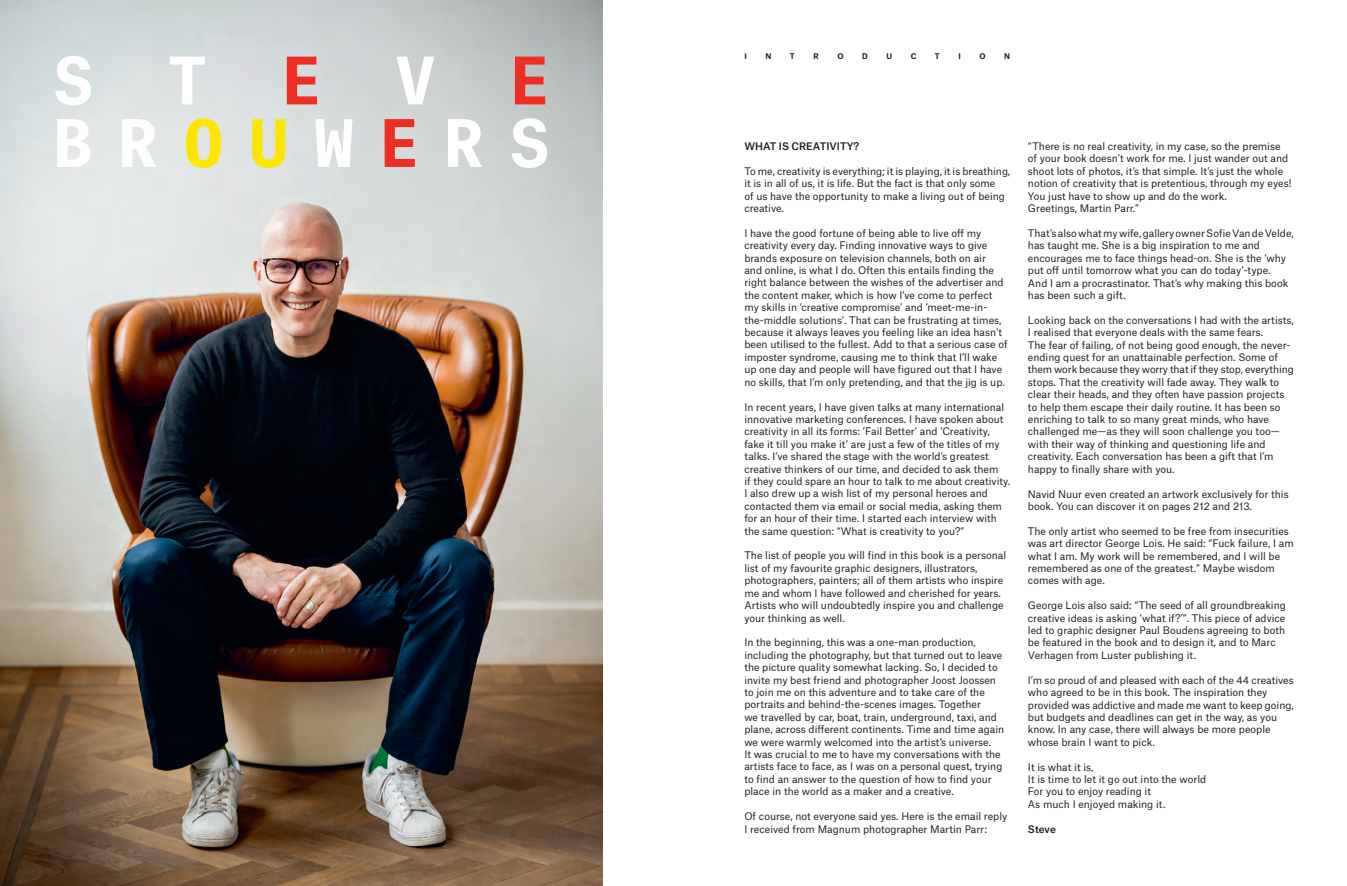
<style>
.page{position:relative;width:1347px;height:886px;background:#fff}
.page>*{position:absolute;margin:0;border:0;box-sizing:border-box;transform-origin:0 0}
.t1{font:700 62.5px "Atlas Typewriter";letter-spacing:.405em;color:#fff}
.t2{font:10px/12.4px "Atlas Grotesk";color:#231f20}
.t3{font:500 10px "Atlas Grotesk";color:#231f20}
.t4{font:700 7.5px "Atlas Grotesk";color:#231f20}
.s1{color:#ee2e22}
.s2{color:#ffe601}
</style>
<div class="page">
<img style="left:0;top:0;width:602px;height:886px">
<p class="t1" style="left:53px;top:30px;width:498px">ST<span class="s1">E</span>V<span class="s1">E</span></p>
<p class="t1" style="left:53px;top:92px;width:498px">BR<span class="s2">OU</span>W<span class="s1">E</span>RS</p>
<p class="t4" style="left:744px;top:50px;width:4px">I</p>
<p class="t4" style="left:765px;top:50px;width:7px">N</p>
<p class="t4" style="left:790px;top:50px;width:6px">T</p>
<p class="t4" style="left:813px;top:50px;width:7px">R</p>
<p class="t4" style="left:837px;top:50px;width:8px">O</p>
<p class="t4" style="left:862px;top:50px;width:7px">D</p>
<p class="t4" style="left:886px;top:50px;width:7px">U</p>
<p class="t4" style="left:910px;top:50px;width:7px">C</p>
<p class="t4" style="left:935px;top:50px;width:6px">T</p>
<p class="t4" style="left:958px;top:50px;width:4px">I</p>
<p class="t4" style="left:979px;top:50px;width:8px">O</p>
<p class="t4" style="left:1004px;top:50px;width:7px">N</p>
<p class="t3" style="left:744px;top:138px;width:116px">WHAT IS CREATIVITY?</p>
<p class="t2" style="left:744px;top:164px;width:267px">To me, creativity is everything; it is playing, it is breathing,</p>
<p class="t2" style="left:744px;top:176px;width:262px">it is in all of us, it is life. But the fact is that only some of us have the opportunity to make a living out of being creative.</p>
<p class="t2" style="left:744px;top:226px;width:239px">I have the good fortune of being able to live off my</p>
<p class="t2" style="left:744px;top:238px;width:265px">creativity every day. Finding innovative ways to give brands exposure on television channels, both on air<br>and online, is what I do. Often this entails finding the right balance between the wishes of the advertiser and the content maker, which is how I’ve come to perfect my skills in ’creative compromise’ and ’meet-me-in&shy;the-middle solutions’. That can be frustrating at times, because it always leaves you feeling like an idea hasn’t been utilised to the fullest. Add to that a serious case of imposter syndrome, causing me to think that I’ll wake up one day and people will have figured out that I have no skills, that I’m only pretending, and that the jig is up.</p>
<p class="t2" style="left:744px;top:399px;width:261px">In recent years, I have given talks at many international innovative marketing conferences. I have spoken about</p>
<p class="t2" style="left:744px;top:424px;width:257px">creativity in all its forms: ’Fail Better’ and ’Creativity, fake it till you make it’ are just a few of the titles of my talks. I’ve shared the stage with the world’s greatest creative thinkers of our time, and decided to ask them</p>
<p class="t2" style="left:744px;top:474px;width:267px">if they could spare an hour to talk to me about creativity.</p>
<p class="t2" style="left:744px;top:486px;width:259px">I also drew up a wish list of my personal heroes and contacted them via email or social media, asking them for an hour of their time. I started each interview with the same question: “What is creativity to you?”</p>
<p class="t2" style="left:744px;top:548px;width:263px">The list of people you will find in this book is a personal</p>
<p class="t2" style="left:744px;top:561px;width:261px">list of my favourite graphic designers, illustrators, photographers, painters; all of them artists who inspire me and whom I have followed and cherished for years.<br>Artists who will undoubtedly inspire you and challenge your thinking as well.</p>
<p class="t2" style="left:744px;top:635px;width:259px">In the beginning, this was a one-man production, including the photography, but that turned out to leave the picture quality somewhat lacking. So, I decided to invite my best friend and photographer Joost Joossen</p>
<p class="t2" style="left:744px;top:685px;width:261px">to join me on this adventure and to take care of the portraits and behind-the-scenes images. Together<br>we travelled by car, boat, train, underground, taxi, and plane, across different continents. Time and time again we were warmly welcomed into the artist’s universe.</p>
<p class="t2" style="left:744px;top:747px;width:259px">It was crucial to me to have my conversations with the artists face to face, as I was on a personal quest, trying to find an answer to the question of how to find your place in the world as a maker and a creative.</p>
<p class="t2" style="left:744px;top:809px;width:264px">Of course, not everyone said yes. Here is the email reply<br>I received from Magnum photographer Martin Parr:</p>
<p class="t2" style="left:1028px;top:139px;width:265px">“There is no real creativity, in my case, so the premise of your book doesn’t work for me. I just wander out and shoot lots of photos, it’s that simple. It’s just the whole notion of creativity that is pretentious, through my eyes!<br>You just have to show up and do the work.</p>
<p class="t2" style="left:1028px;top:201px;width:113px">Greetings, Martin Parr.”</p>
<p class="t2" style="left:1028px;top:226px;width:267px">That’s also what my wife, gallery owner Sofie Van de Velde,</p>
<p class="t2" style="left:1028px;top:238px;width:234px">has taught me. She is a big inspiration to me and</p>
<p class="t2" style="left:1028px;top:251px;width:259px">encourages me to face things head-on. She is the ’why put off until tomorrow what you can do today’-type.</p>
<p class="t2" style="left:1028px;top:275px;width:262px">And I am a procrastinator. That’s why making this book has been such a gift.</p>
<p class="t2" style="left:1028px;top:313px;width:267px">Looking back on the conversations I had with the artists,</p>
<p class="t2" style="left:1028px;top:325px;width:237px">I realised that everyone deals with the same fears.</p>
<p class="t2" style="left:1028px;top:337px;width:264px">The fear of failing, of not being good enough, the never&shy;ending quest for an unattainable perfection. Some of</p>
<p class="t2" style="left:1028px;top:362px;width:267px">them work because they worry that if they stop, everything</p>
<p class="t2" style="left:1028px;top:375px;width:258px">stops. That the creativity will fade away. They walk to clear their heads, and they often have passion projects to help them escape their daily routine. It has been so enriching to talk to so many great minds, who have challenged me—as they will soon challenge you too— with their way of thinking and questioning life and</p>
<p class="t2" style="left:1028px;top:449px;width:247px">creativity. Each conversation has been a gift that I’m happy to finally share with you.</p>
<p class="t2" style="left:1028px;top:486px;width:262px">Navid Nuur even created an artwork exclusively for this book. You can discover it on pages 212 and 213.</p>
<p class="t2" style="left:1028px;top:524px;width:267px">The only artist who seemed to be free from insecurities was art director George Lois. He said: “Fuck failure, I am</p>
<p class="t2" style="left:1028px;top:548px;width:254px">what I am. My work will be remembered, and I will be remembered as one of the greatest.” Maybe wisdom comes with age.</p>
<p class="t2" style="left:1028px;top:598px;width:259px">George Lois also said: “The seed of all groundbreaking creative ideas is asking ’what if?’”. This piece of advice led to graphic designer Paul Boudens agreeing to both be featured in the book and to design it, and to Marc Verhagen from Luster publishing it.</p>
<p class="t2" style="left:1028px;top:673px;width:267px">I’m so proud of and pleased with each of the 44 creatives</p>
<p class="t2" style="left:1028px;top:685px;width:241px">who agreed to be in this book. The inspiration they</p>
<p class="t2" style="left:1028px;top:697px;width:267px">provided was addictive and made me want to keep going,</p>
<p class="t2" style="left:1028px;top:710px;width:251px">but budgets and deadlines can get in the way, as you know. In any case, there will always be more people whose brain I want to pick.</p>
<p class="t2" style="left:1028px;top:759px;width:67px">It is what it is,</p>
<p class="t2" style="left:1028px;top:772px;width:180px">It is time to let it go out into the world</p>
<p class="t2" style="left:1028px;top:784px;width:125px">For you to enjoy reading it</p>
<p class="t2" style="left:1028px;top:797px;width:139px">As much I enjoyed making it.</p>
<p class="t3" style="left:1028px;top:821px;width:29px">Steve</p>
</div>
